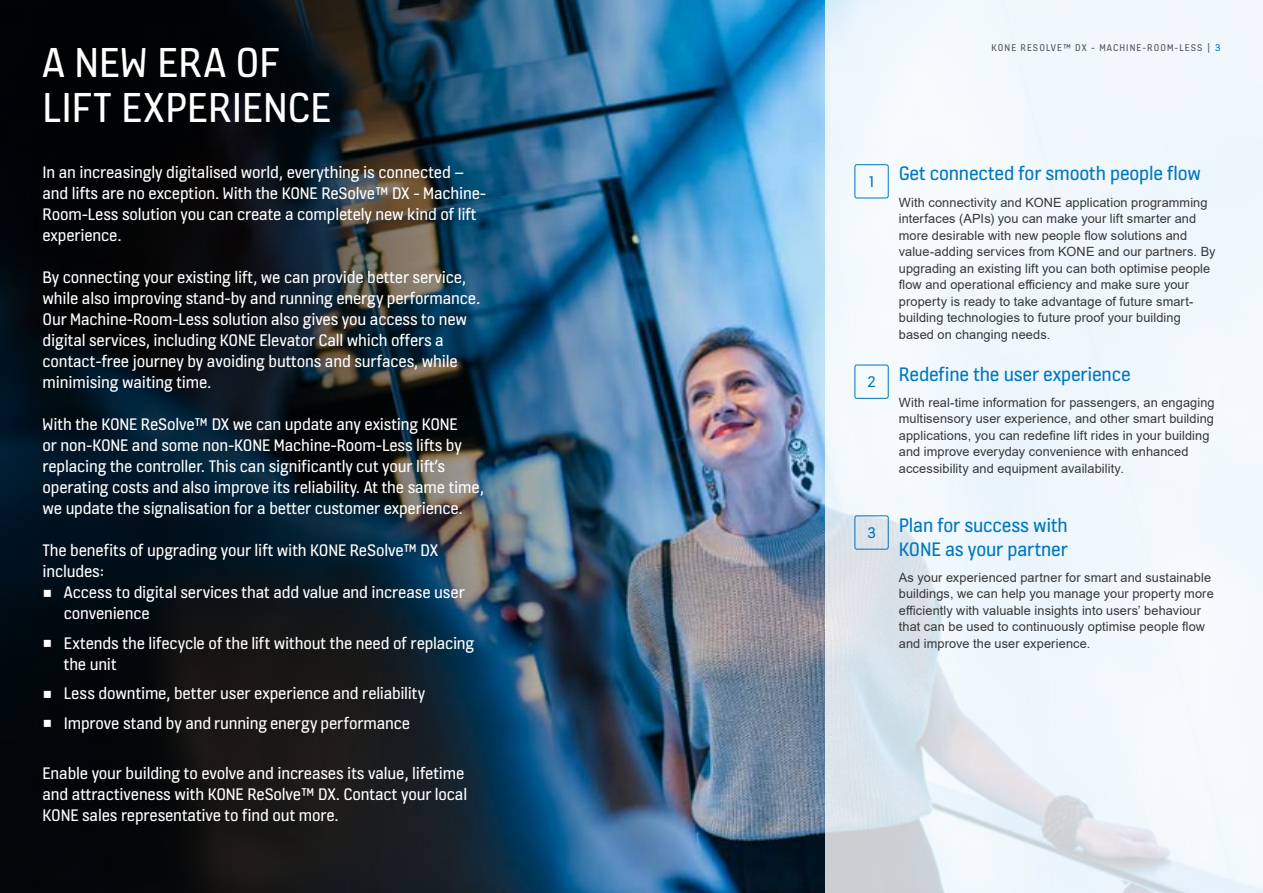
<style>
.page{position:relative;width:1263px;height:893px;background:#fff}
.page>*{position:absolute;margin:0;border:0;box-sizing:border-box;transform-origin:0 0}
.t1{font:45px/45px "KONE Information";letter-spacing:.005em;color:#fff}
.t2{font:21px/24px "KONE Information v 13";letter-spacing:-.01em;color:#0077be;text-align:right}
.t3{font:18px/21px "KONE Information";letter-spacing:-.01em;color:#fff}
.t4{font:18px/21px "KONE Information v 13";letter-spacing:-.01em;color:#fff}
.t5{font:12.75px/16.5px "Arial";letter-spacing:.01em;color:#363636}
.t6{font:10.5px "KONE Information v 13";letter-spacing:.1em;color:#555}
.s1{font-family:"KONE Information"}
.s2{color:#0075be}
</style>
<div class="page">
<img style="left:745px;top:0;width:80px;height:893px">
<img style="left:0;top:0;width:745px;height:893px">
<svg style="left:825px;top:0;width:438px;height:893px;fill:#f1f7fc"></svg>
<div style="left:854px;top:164px;width:34px;height:34px;border:1px solid #0075be;border-radius:2px"></div>
<div style="left:854px;top:365px;width:34px;height:34px;border:1px solid #0075be;border-radius:2px"></div>
<div style="left:854px;top:515px;width:34px;height:34px;border:1px solid #0075be;border-radius:2px"></div>
<h1 class="t1" style="left:43px;top:38px;width:290px">A NEW ERA OF<br>LIFT EXPERIENCE</h1>
<p class="t3" style="left:43px;top:161px;width:445px">In an increasingly digitalised world, everything is connected – and lifts are no exception. With the KONE ReSolve™ DX - Machine-Room-Less solution you can create a completely new kind of lift experience.</p>
<p class="t3" style="left:43px;top:266px;width:439px">By connecting your existing lift, we can provide better service, while also improving stand-by and running energy performance.<br>Our Machine-Room-Less solution also gives you access to new digital services, including KONE Elevator Call which offers a contact-free journey by avoiding buttons and surfaces, while minimising waiting time.</p>
<p class="t3" style="left:43px;top:413px;width:443px">With the KONE ReSolve™ DX we can update any existing KONE<br>or non-KONE and some non-KONE Machine-Room-Less lifts by replacing the controller. This can significantly cut your lift’s operating costs and also improve its reliability. At the same time, we update the signalisation for a better customer experience.</p>
<p class="t4" style="left:43px;top:539px;width:397px"><span class="s1">The</span> benefits of upgrading your lift with KONE ReSolve™ DX includes:</p>
<p class="t4" style="left:64px;top:581px;width:402px;text-indent:-21px">○ Access to digital services that add value and increase user convenience</p>
<p class="t4" style="left:64px;top:631px;width:412px;text-indent:-21px">○ Extends the lifecycle of the lift without the need of replacing the unit</p>
<p class="t4" style="left:43px;top:682px;width:384px">○ Less downtime, better user experience and reliability</p>
<p class="t4" style="left:43px;top:712px;width:369px">○ Improve stand by and running energy performance</p>
<p class="t3" style="left:43px;top:762px;width:426px">Enable your building to evolve and increases its value, lifetime and attractiveness with KONE ReSolve™ DX. Contact your local<br>KONE sales representative to find out more.</p>
<p class="t6" style="left:992px;top:40px;width:230px">KONE RESOLVE™ DX - MACHINE-ROOM-LESS | <span class="s2">3</span></p>
<p class="t2" style="left:869px;top:161px;width:334px"><sub>1</sub> Get connected for smooth people flow</p>
<p class="t5" style="left:899px;top:194px;width:318px">With connectivity and KONE application programming interfaces (APIs) you can make your lift smarter and more desirable with new people flow solutions and value-adding services from KONE and our partners. By upgrading an existing lift you can both optimise people flow and operational efficiency and make sure your property is ready to take advantage of future smart&shy;building technologies to future proof your building based on changing needs.</p>
<p class="t2" style="left:867px;top:361px;width:265px"><sub>2</sub> Redefine the user experience</p>
<p class="t5" style="left:899px;top:394px;width:317px">With real-time information for passengers, an engaging multisensory user experience, and other smart building applications, you can redefine lift rides in your building and improve everyday convenience with enhanced accessibility and equipment availability.</p>
<p class="t2" style="left:867px;top:512px;width:202px"><sub>3</sub> Plan for success with<br>KONE as your partner</p>
<p class="t5" style="left:899px;top:569px;width:316px">As your experienced partner for smart and sustainable buildings, we can help you manage your property more efficiently with valuable insights into users’ behaviour that can be used to continuously optimise people flow and improve the user experience.</p>
</div>
